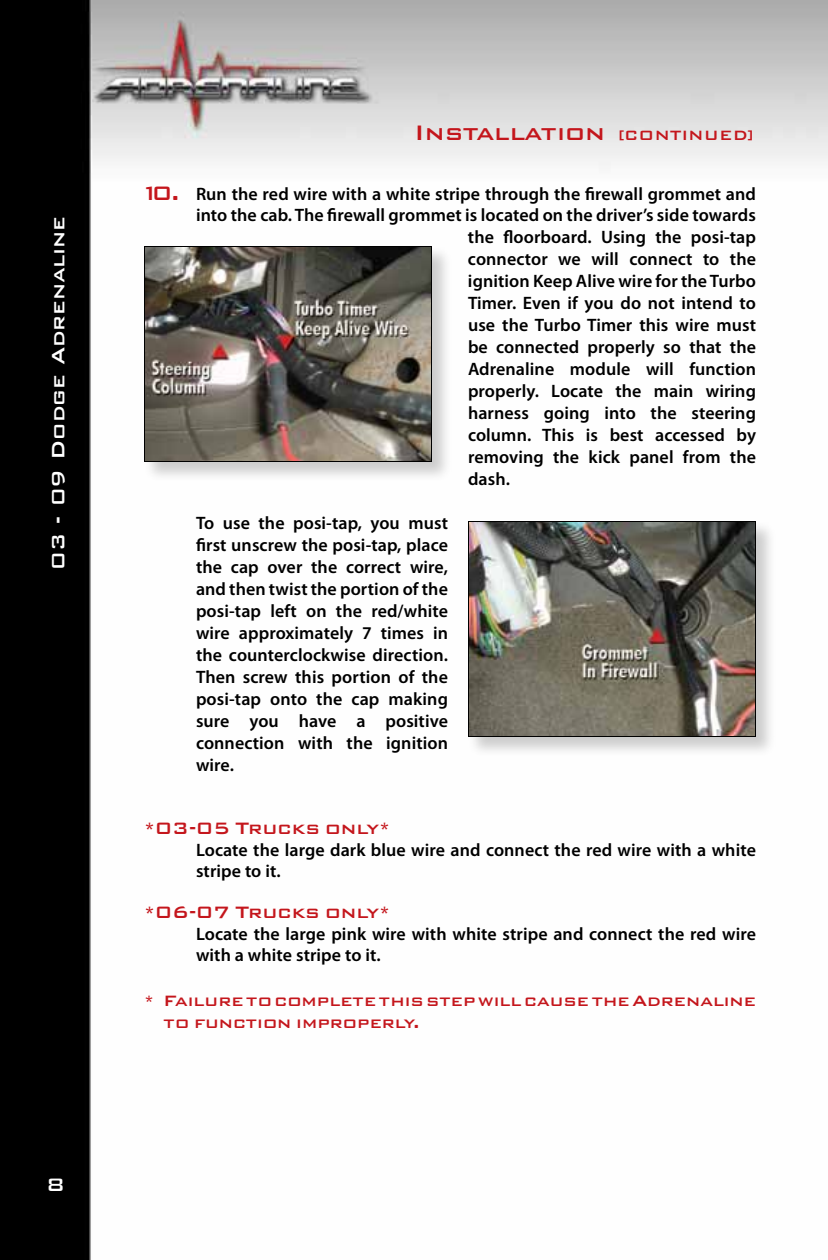
<style>
.page{position:relative;width:828px;height:1260px;background:#fff}
.page>*{position:absolute;margin:0;border:0;box-sizing:border-box;transform-origin:0 0}
.t1{font:500 28px "Bank Gothic C Md BT";color:#c4161c}
.t2{font:500 24px "Bank Gothic BT";color:#fff}
.t3{font:500 22px "Bank Gothic C Md BT";color:#c4161c}
.t4{font:500 20px/22px "Bank Gothic C Md BT";color:#c4161c}
.t5{font:600 18px/22px "Myriad Pro";letter-spacing:.005em;color:#000}
.s1{font-size:18px}
.s2{font-family:"Bank Gothic C Md BT";font-weight:500;font-size:26px;color:#c4161c}
</style>
<div class="page">
<img style="left:0;top:0;width:828px;height:1260px">
<div style="left:143px;top:245px;width:310px;height:238px;background:#000;opacity:.2"></div>
<img style="left:146px;top:248px;width:284px;height:212px">
<div style="left:144px;top:246px;width:288px;height:216px;border:1px solid #000"></div>
<div style="left:467px;top:520px;width:310px;height:238px;background:#000;opacity:.2"></div>
<img style="left:470px;top:523px;width:284px;height:212px">
<div style="left:468px;top:521px;width:288px;height:216px;border:1px solid #000"></div>
<h2 class="t2" style="left:45px;top:570px;width:355px;rotate:-90deg">03 - 09 Dodge Adrenaline</h2>
<h2 class="t2" style="left:46px;top:1172px;width:20px">8</h2>
<h1 class="t1" style="left:414px;top:117px;width:341px">Installation <span class="s1">[CONTINUED]</span></h1>
<p class="t5" style="left:144px;top:182px;width:613px"><span class="s2">10.</span> Run the red wire with a white stripe through the firewall grommet and</p>
<p class="t5" style="left:196px;top:204px;width:561px">into the cab. The firewall grommet is located on the driver’s side towards</p>
<p class="t5" style="left:468px;top:226px;width:289px">the floorboard. Using the posi-tap</p>
<p class="t5" style="left:468px;top:248px;width:290px">connector we will connect to the</p>
<p class="t5" style="left:468px;top:270px;width:290px">ignition Keep Alive wire for the Turbo</p>
<p class="t5" style="left:468px;top:292px;width:289px">Timer. Even if you do not intend to</p>
<p class="t5" style="left:468px;top:314px;width:289px">use the Turbo Timer this wire must</p>
<p class="t5" style="left:468px;top:336px;width:290px">be connected properly so that the</p>
<p class="t5" style="left:468px;top:358px;width:289px">Adrenaline module will function</p>
<p class="t5" style="left:468px;top:380px;width:290px">properly. Locate the main wiring</p>
<p class="t5" style="left:468px;top:402px;width:289px">harness going into the steering</p>
<p class="t5" style="left:468px;top:424px;width:289px">column. This is best accessed by</p>
<p class="t5" style="left:468px;top:446px;width:290px">removing the kick panel from the</p>
<p class="t5" style="left:468px;top:468px;width:44px">dash.</p>
<p class="t5" style="left:196px;top:512px;width:254px;text-align:justify">To use the posi-tap, you must first unscrew the posi-tap, place the cap over the correct wire, and then twist the portion of the posi-tap left on the red/white wire approximately 7 times in the counterclockwise direction.<br>Then screw this portion of the posi-tap onto the cap making sure you have a positive connection with the ignition wire.</p>
<p class="t3" style="left:144px;top:816px;width:248px">*03-05 Trucks only*</p>
<p class="t5" style="left:144px;top:838px;width:17px">L</p>
<p class="t5" style="left:196px;top:838px;width:561px;text-indent:9px">ocate the large dark blue wire and connect the red wire with a white stripe to it.</p>
<p class="t3" style="left:144px;top:900px;width:248px">*06-07 Trucks only*</p>
<p class="t5" style="left:144px;top:922px;width:17px">L</p>
<p class="t5" style="left:196px;top:922px;width:561px;text-indent:9px">ocate the large pink wire with white stripe and connect the red wire with a white stripe to it.</p>
<p class="t4" style="left:163px;top:990px;width:594px;text-indent:-19px">* Failure to complete this step will cause the Adrenaline to function improperly.</p>
</div>
